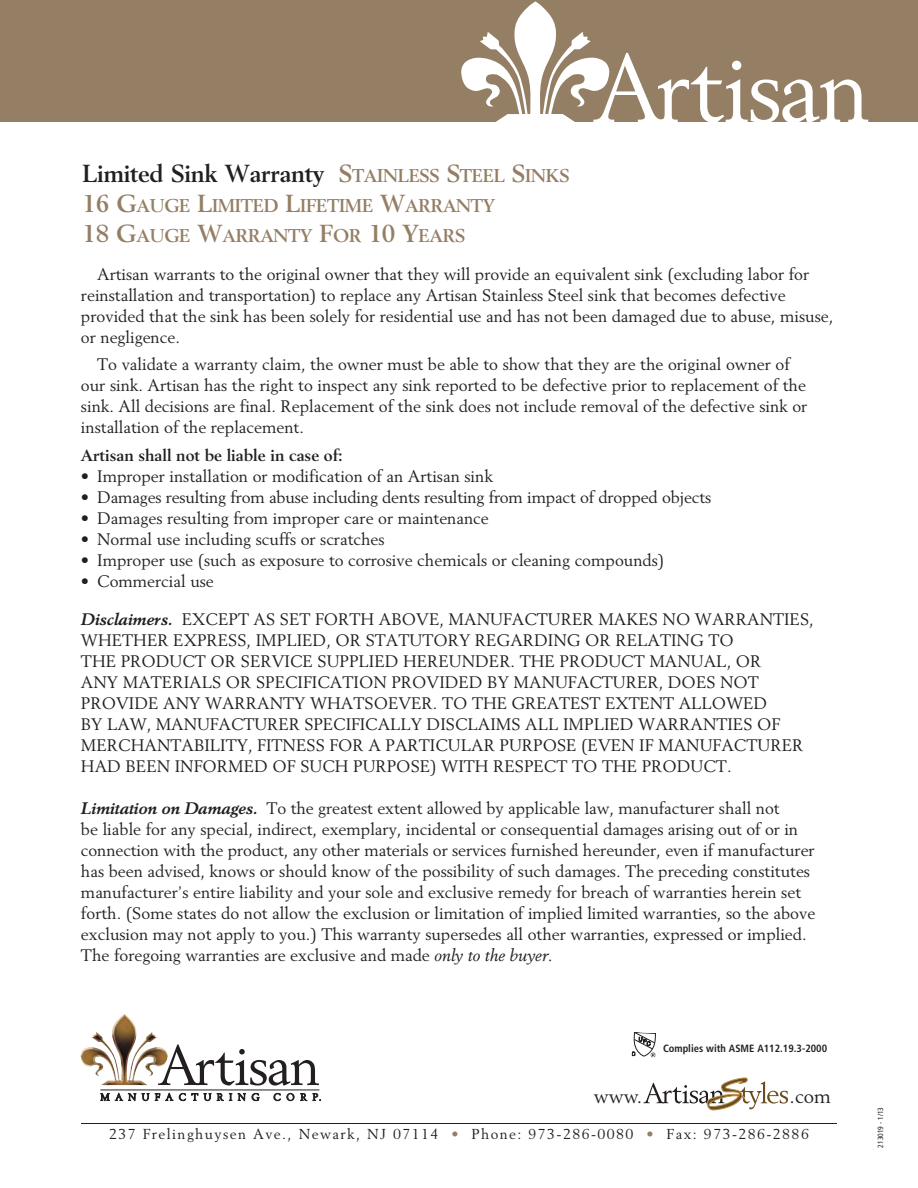
<style>
.page{position:relative;width:918px;height:1188px;background:#fff}
.page>*{position:absolute;margin:0;border:0;box-sizing:border-box;transform-origin:0 0}
.t1{font:700 24.3px "Berling";letter-spacing:-.01em;color:#231f20}
.t2{font:19.2px "Berling";color:#231f20}
.t3{font:700 18.3px/30px "Berling";letter-spacing:-.015em;color:#947e64}
.t4{font:16.5px/21px "Berling";color:#231f20}
.t5{font:700 16.5px "Berling";color:#231f20}
.t6{font:14.25px "Berling";letter-spacing:.1em;color:#231f20}
.t7{font:700 condensed 10.5px "Frutiger";color:#231f20}
.t8{font:condensed 7.5px "Frutiger";color:#231f20}
.s1{color:#947e64}
.s2{font-size:18.3px;color:#947e64}
.s3{font-size:24.3px}
.s4{font-weight:700;font-style:italic}
.s5{font-style:italic}
</style>
<div class="page">
<svg style="left:101px;top:1085px;width:35px;height:16px"></svg>
<svg style="left:142px;top:1093px;width:7px;height:8px"></svg>
<hr style="left:101px;top:1089px;width:218px;height:1px;background:#231f20">
<img style="left:80px;top:1014px;width:77px;height:71px">
<svg style="left:155px;top:1044px;width:166px;height:57px"></svg>
<hr style="left:81px;top:1123px;width:756px;height:1px;background:#231f20">
<svg style="left:643px;top:1078px;width:145px;height:32px"></svg>
<div style="left:0;top:0;width:918px;height:122px;background:#947e64"></div>
<svg style="left:461px;top:2px;width:407px;height:120px"></svg>
<svg style="left:631px;top:1032px;width:25px;height:26px"></svg>
<h1 class="t1" style="left:82px;top:164px;width:489px">Limited Sink Warranty <span class="s1">S</span><span class="s2">TAINLESS</span> <span class="s1">S</span><span class="s2">TEEL</span> <span class="s1">S</span><span class="s2">INKS</span></h1>
<p class="t3" style="left:82px;top:192px;width:414px"><span class="s3">16 G</span>AUGE <span class="s3">L</span>IMITED <span class="s3">L</span>IFETIME <span class="s3">W</span>ARRANTY<br><span class="s3">18 G</span>AUGE <span class="s3">W</span>ARRANTY <span class="s3">F</span>OR <span class="s3">10 Y</span>EARS</p>
<p class="t4" style="left:81px;top:264px;width:754px;text-indent:16px">Artisan warrants to the original owner that they will provide an equivalent sink (excluding labor for reinstallation and transportation) to replace any Artisan Stainless Steel sink that becomes defective provided that the sink has been solely for residential use and has not been damaged due to abuse, misuse, or negligence.</p>
<p class="t4" style="left:81px;top:355px;width:728px;text-indent:16px">To validate a warranty claim, the owner must be able to show that they are the original owner of our sink. Artisan has the right to inspect any sink reported to be defective prior to replacement of the sink. All decisions are final. Replacement of the sink does not include removal of the defective sink or installation of the replacement.</p>
<p class="t5" style="left:81px;top:449px;width:263px">Artisan shall not be liable in case of:</p>
<p class="t4" style="left:81px;top:467px;width:413px">• Improper installation or modification of an Artisan sink</p>
<p class="t4" style="left:81px;top:488px;width:632px">• Damages resulting from abuse including dents resulting from impact of dropped objects</p>
<p class="t4" style="left:81px;top:509px;width:409px">• Damages resulting from improper care or maintenance</p>
<p class="t4" style="left:81px;top:530px;width:305px">• Normal use including scuffs or scratches</p>
<p class="t4" style="left:81px;top:551px;width:585px">• Improper use (such as exposure to corrosive chemicals or cleaning compounds)</p>
<p class="t4" style="left:81px;top:572px;width:134px">• Commercial use</p>
<p class="t4" style="left:81px;top:609px;width:734px"><span class="s4">Disclaimers.</span> EXCEPT AS SET FORTH ABOVE, MANUFACTURER MAKES NO WARRANTIES, WHETHER EXPRESS, IMPLIED, OR STATUTORY REGARDING OR RELATING TO<br>THE PRODUCT OR SERVICE SUPPLIED HEREUNDER. THE PRODUCT MANUAL, OR<br>ANY MATERIALS OR SPECIFICATION PROVIDED BY MANUFACTURER, DOES NOT PROVIDE ANY WARRANTY WHATSOEVER. TO THE GREATEST EXTENT ALLOWED<br>BY LAW, MANUFACTURER SPECIFICALLY DISCLAIMS ALL IMPLIED WARRANTIES OF MERCHANTABILITY, FITNESS FOR A PARTICULAR PURPOSE (EVEN IF MANUFACTURER HAD BEEN INFORMED OF SUCH PURPOSE) WITH RESPECT TO THE PRODUCT.</p>
<p class="t4" style="left:81px;top:798px;width:736px"><span class="s4">Limitation on Damages.</span> To the greatest extent allowed by applicable law, manufacturer shall not<br>be liable for any special, indirect, exemplary, incidental or consequential damages arising out of or in connection with the product, any other materials or services furnished hereunder, even if manufacturer has been advised, knows or should know of the possibility of such damages. The preceding constitutes manufacturer’s entire liability and your sole and exclusive remedy for breach of warranties herein set forth. (Some states do not allow the exclusion or limitation of implied limited warranties, so the above exclusion may not apply to you.) This warranty supersedes all other warranties, expressed or implied.<br>The foregoing warranties are exclusive and made <span class="s5">only to the buyer.</span></p>
<p class="t7" style="left:663px;top:1044px;width:166px">Complies with ASME A112.19.3-2000</p>
<p class="t2" style="left:594px;top:1088px;width:50px">www.</p>
<p class="t2" style="left:790px;top:1088px;width:43px">.com</p>
<p class="t6" style="left:109px;top:1127px;width:701px">237 Frelinghuysen Ave., Newark, NJ 07114 <span class="s1">•</span> Phone: 973-286-0080 <span class="s1">•</span> Fax: 973-286-2886</p>
<p class="t8" style="left:878px;top:1148px;width:42px;rotate:-90deg">213019 - 1/13</p>
</div>
